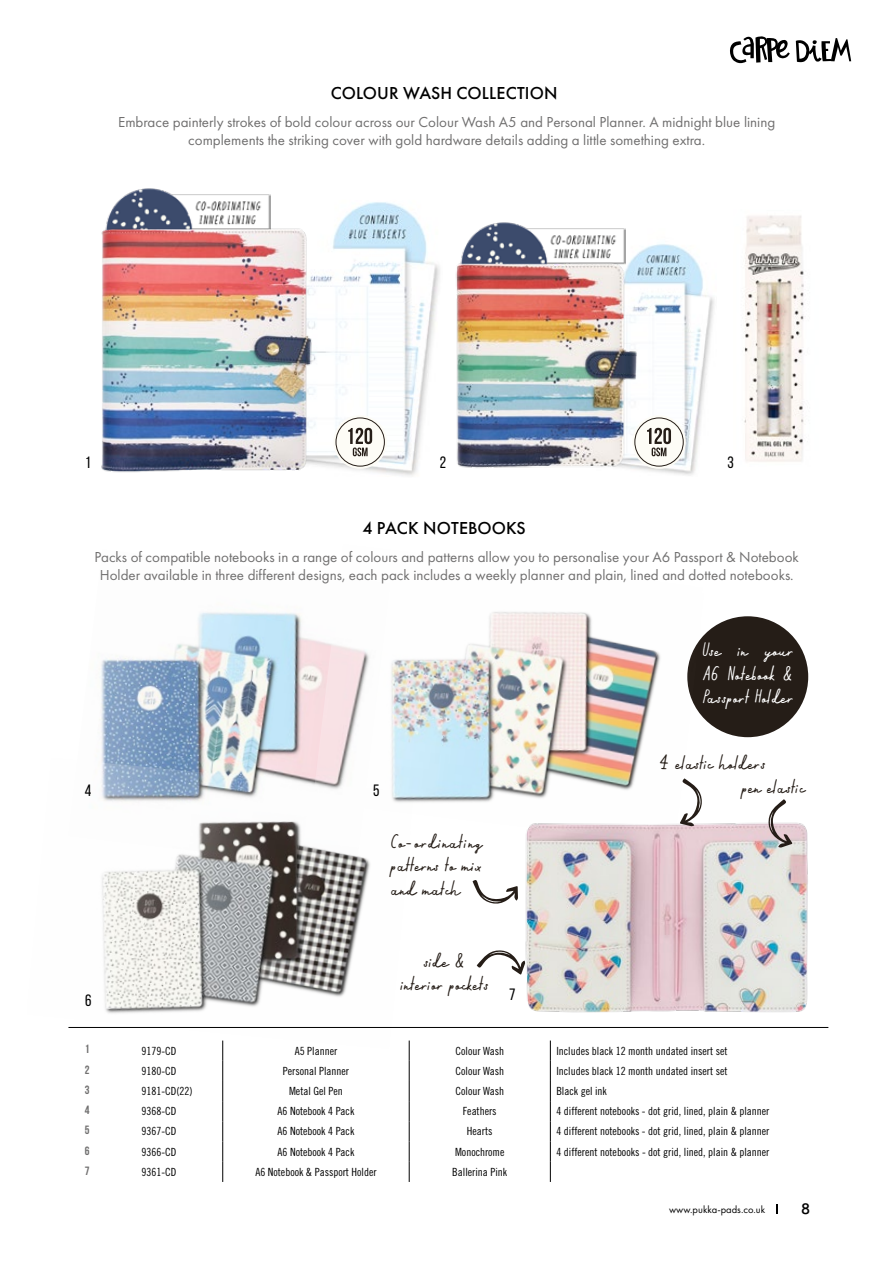
<style>
.page{position:relative;width:893px;height:1263px;background:#fff}
.page>*{position:absolute;margin:0;border:0;box-sizing:border-box;transform-origin:0 0}
.t1{font:19.5px/23.4px "Calder Script";color:#251d17;text-align:justify}
.t2{font:19.5px/23.4px "Calder Script";color:#fff;text-align:justify}
.t3{font:500 18px "Futura PT";letter-spacing:.01em;color:#000}
.t4{font:16.35px "Bebas Neue";color:#000}
.t5{font:15px/18px "Futura PT";color:#706f6f;text-align:center}
.t6{font:500 15px "Futura BT";color:#000}
.t7{font:700 12px/20.2px "Bebas Neue";color:#706f6f;text-align:justify}
.t8{font:11.25px "Trade Gothic LT Pro Cn 18";color:#000}
.t9{font:11.25px "Trade Gothic LT Pro Cn 18";color:#020203}
.t10{font:10.5px "Futura PT";color:#000}
</style>
<div class="page">
<img style="left:625px;top:229px;width:89px;height:247px">
<img style="left:333px;top:202px;width:99px;height:274px">
<svg style="left:333px;top:415px;width:54px;height:54px;fill:#fdfcf6"></svg>
<div style="left:336px;top:418px;width:49px;height:48px;border:1px solid #251d17;border-radius:50%"></div>
<svg style="left:348px;top:428px;width:24px;height:28px"></svg>
<svg style="left:632px;top:415px;width:54px;height:54px"></svg>
<div style="left:635px;top:418px;width:48px;height:48px;border:1px solid #251d17;border-radius:50%"></div>
<svg style="left:651px;top:428px;width:20px;height:28px"></svg>
<img style="left:462px;top:222px;width:163px;height:31px">
<img style="left:108px;top:188px;width:163px;height:29px">
<div style="left:687px;top:616px;width:121px;height:121px;background:#251d17;border-radius:50%"></div>
<img style="left:525px;top:822px;width:283px;height:191px">
<img style="left:100px;top:612px;width:213px;height:146px">
<img style="left:101px;top:217px;width:232px;height:255px">
<img style="left:432px;top:253px;width:219px;height:223px">
<img style="left:744px;top:215px;width:60px;height:247px">
<img style="left:101px;top:758px;width:308px;height:291px">
<img style="left:313px;top:612px;width:393px;height:233px">
<svg style="left:222px;top:1040px;width:1px;height:142px"></svg>
<svg style="left:409px;top:1040px;width:1px;height:142px"></svg>
<svg style="left:550px;top:1040px;width:1px;height:142px"></svg>
<hr style="left:68px;top:1027px;width:760px;height:1px;background:#000">
<svg style="left:768px;top:799px;width:24px;height:49px"></svg>
<svg style="left:477px;top:950px;width:48px;height:25px"></svg>
<svg style="left:680px;top:778px;width:22px;height:48px"></svg>
<svg style="left:473px;top:880px;width:45px;height:24px"></svg>
<svg style="left:730px;top:36px;width:60px;height:28px"></svg>
<svg style="left:796px;top:38px;width:55px;height:25px"></svg>
<h2 class="t3" style="left:331px;top:82px;width:228px">COLOUR WASH COLLECTION</h2>
<h3 class="t5" style="left:118px;top:113px;width:659px">Embrace painterly strokes of bold colour across our Colour Wash A5 and Personal Planner. A midnight blue lining complements the striking cover with gold hardware details adding a little something extra.</h3>
<h3 class="t4" style="left:85px;top:453px;width:7px">1</h3>
<h3 class="t4" style="left:440px;top:453px;width:8px">2</h3>
<h3 class="t4" style="left:727px;top:453px;width:8px">3</h3>
<h2 class="t3" style="left:362px;top:517px;width:165px">4 PACK NOTEBOOKS</h2>
<p class="t5" style="left:95px;top:548px;width:706px">Packs of compatible notebooks in a range of colours and patterns allow you to personalise your A6 Passport &amp; Notebook<br>Holder available in three different designs, each pack includes a weekly planner and plain, lined and dotted notebooks.</p>
<h3 class="t4" style="left:85px;top:782px;width:8px">4</h3>
<h3 class="t4" style="left:373px;top:782px;width:8px">5</h3>
<h1 class="t1" style="left:391px;top:830px;width:92px">Co-ordinating patterns to mix and match</h1>
<h3 class="t4" style="left:85px;top:991px;width:8px">6</h3>
<h1 class="t1" style="left:400px;top:949px;width:90px;text-align:center">side &amp; interior pockets</h1>
<h3 class="t4" style="left:509px;top:985px;width:8px">7</h3>
<h1 class="t2" style="left:702px;top:638px;width:92px">Use in your A6 Notebook &amp; Passport Holder</h1>
<h1 class="t1" style="left:741px;top:751px;width:64px;line-height:24.3px;text-indent:-82px">4 elastic holders<br>pen elastic</h1>
<p class="t7" style="left:85px;top:1039px;width:6px">1<br>2<br>3<br>4<br>5<br>6<br>7</p>
<p class="t8" style="left:141px;top:1044px;width:36px">9179-CD</p>
<p class="t8" style="left:295px;top:1044px;width:44px">A5 Planner</p>
<p class="t8" style="left:455px;top:1044px;width:50px">Colour Wash</p>
<p class="t8" style="left:556px;top:1044px;width:173px">Includes black 12 month undated insert set</p>
<p class="t9" style="left:141px;top:1064px;width:36px">9180-CD</p>
<p class="t8" style="left:283px;top:1064px;width:68px">Personal Planner</p>
<p class="t8" style="left:455px;top:1064px;width:50px">Colour Wash</p>
<p class="t8" style="left:556px;top:1064px;width:173px">Includes black 12 month undated insert set</p>
<p class="t8" style="left:141px;top:1084px;width:53px">9181-CD(22)</p>
<p class="t8" style="left:289px;top:1084px;width:55px">Metal Gel Pen</p>
<p class="t8" style="left:455px;top:1084px;width:50px">Colour Wash</p>
<p class="t8" style="left:556px;top:1084px;width:52px">Black gel ink</p>
<p class="t8" style="left:141px;top:1104px;width:36px">9368-CD</p>
<p class="t8" style="left:278px;top:1104px;width:78px">A6 Notebook 4 Pack</p>
<p class="t8" style="left:463px;top:1104px;width:35px">Feathers</p>
<p class="t8" style="left:556px;top:1104px;width:215px">4 different notebooks - dot grid, lined, plain &amp; planner</p>
<p class="t8" style="left:141px;top:1125px;width:36px">9367-CD</p>
<p class="t8" style="left:278px;top:1125px;width:78px">A6 Notebook 4 Pack</p>
<p class="t8" style="left:467px;top:1125px;width:27px">Hearts</p>
<p class="t8" style="left:556px;top:1125px;width:215px">4 different notebooks - dot grid, lined, plain &amp; planner</p>
<p class="t8" style="left:141px;top:1145px;width:36px">9366-CD</p>
<p class="t8" style="left:278px;top:1145px;width:78px">A6 Notebook 4 Pack</p>
<p class="t8" style="left:455px;top:1145px;width:51px">Monochrome</p>
<p class="t8" style="left:556px;top:1145px;width:215px">4 different notebooks - dot grid, lined, plain &amp; planner</p>
<p class="t8" style="left:141px;top:1165px;width:36px">9361-CD</p>
<p class="t8" style="left:255px;top:1165px;width:123px">A6 Notebook &amp; Passport Holder</p>
<p class="t8" style="left:452px;top:1165px;width:56px">Ballerina Pink</p>
<p class="t10" style="left:669px;top:1203px;width:98px">www.pukka-pads.co.uk</p>
<h3 class="t6" style="left:801px;top:1199px;width:11px">8</h3>
</div>
